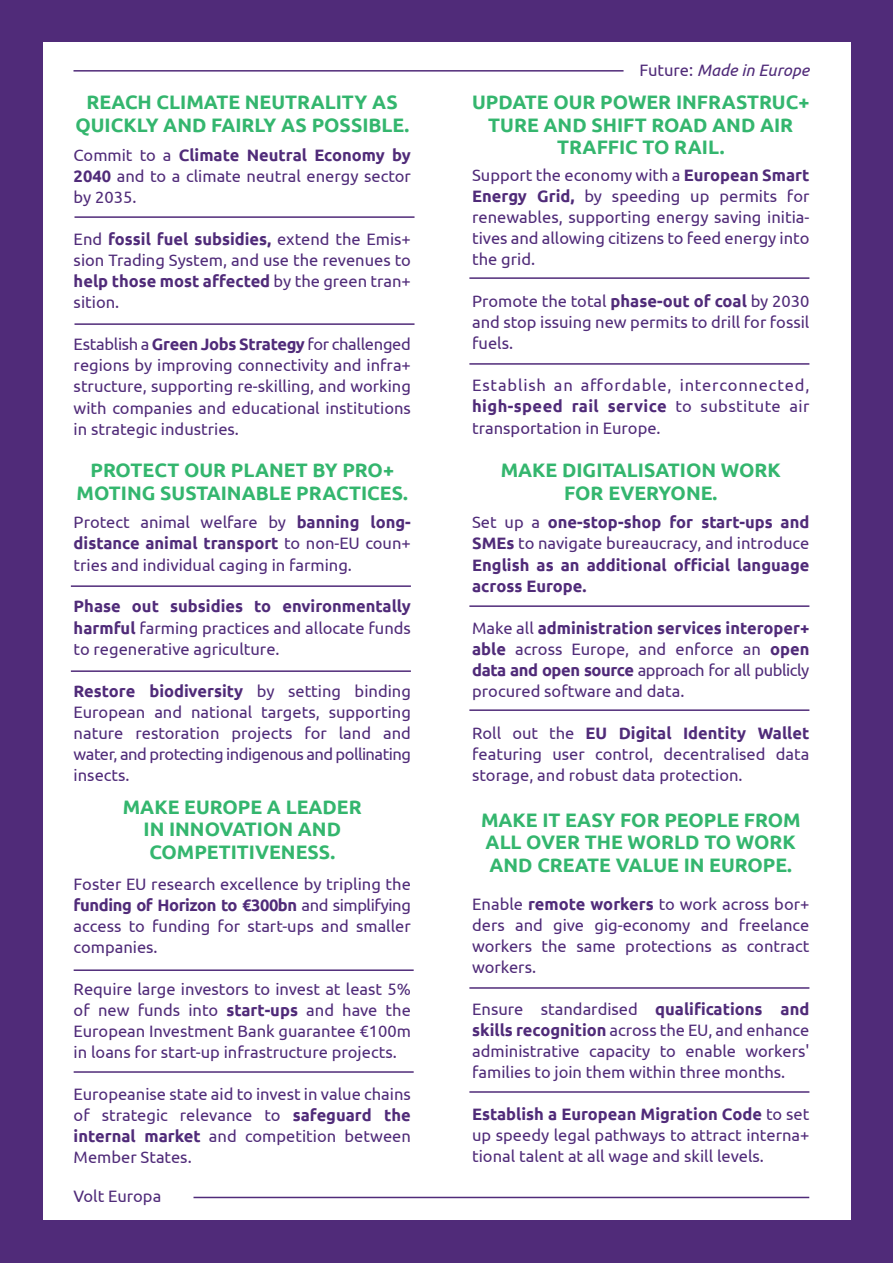
<style>
.page{position:relative;width:893px;height:1263px;background:#502b79}
.page>*{position:absolute;margin:0;border:0;box-sizing:border-box;transform-origin:0 0}
.t1{font:700 19.5px/22.5px "Ubuntu";color:#34b66e;text-align:center}
.t2{font:16.5px/21px "Ubuntu";color:#502b79;text-align:justify}
.t3{font:700 16.5px/21px "Ubuntu";color:#502b79;text-align:justify}
.t4{font:italic 16.5px "Ubuntu";color:#502b79}
.s1{font-weight:700}
.s2{font-style:normal}
.s3{font-weight:400}
</style>
<div class="page">
<div style="left:43px;top:43px;width:807px;height:1177px;background:#fff"></div>
<hr style="left:75px;top:216px;width:340px;height:2px;background:#502b79">
<hr style="left:75px;top:323px;width:340px;height:2px;background:#502b79">
<hr style="left:469px;top:277px;width:340px;height:2px;background:#502b79">
<hr style="left:469px;top:363px;width:340px;height:2px;background:#502b79">
<hr style="left:469px;top:605px;width:340px;height:2px;background:#502b79">
<hr style="left:469px;top:709px;width:340px;height:2px;background:#502b79">
<hr style="left:469px;top:987px;width:340px;height:2px;background:#502b79">
<hr style="left:469px;top:1091px;width:340px;height:2px;background:#502b79">
<hr style="left:74px;top:969px;width:340px;height:2px;background:#502b79">
<hr style="left:74px;top:1071px;width:340px;height:2px;background:#502b79">
<hr style="left:71px;top:585px;width:340px;height:2px;background:#502b79">
<hr style="left:71px;top:670px;width:340px;height:2px;background:#502b79">
<hr style="left:193px;top:1197px;width:616px;height:1px;background:#502b79">
<hr style="left:74px;top:70px;width:549px;height:2px;background:#502b79">
<p class="t1" style="left:75px;top:91px;width:335px">REACH CLIMATE NEUTRALITY AS<br>QUICKLY AND FAIRLY AS POSSIBLE.</p>
<p class="t2" style="left:74px;top:145px;width:339px">Commit to a <span class="s1">Climate Neutral Economy by 2040</span> and to a climate neutral energy sector by 2035.</p>
<p class="t2" style="left:74px;top:229px;width:339px">End <span class="s1">fossil fuel subsidies,</span> extend the Emis+ sion Trading System, and use the revenues to <span class="s1">help those most affected</span> by the green tran+ sition.</p>
<p class="t2" style="left:74px;top:334px;width:339px">Establish a <span class="s1">Green Jobs Strategy</span> for challenged regions by improving connectivity and infra+ structure, supporting re-skilling, and working with companies and educational institutions in strategic industries.</p>
<p class="t1" style="left:77px;top:459px;width:333px">PROTECT OUR PLANET BY PRO+<br>MOTING SUSTAINABLE PRACTICES.</p>
<p class="t2" style="left:74px;top:512px;width:339px">Protect animal welfare by <span class="s1">banning long&shy;distance animal transport</span> to non-EU coun+ tries and individual caging in farming.</p>
<p class="t2" style="left:74px;top:596px;width:339px"><span class="s1">Phase out subsidies to environmentally harmful</span> farming practices and allocate funds to regenerative agriculture.</p>
<p class="t2" style="left:74px;top:680px;width:339px"><span class="s1">Restore biodiversity</span> by setting binding European and national targets, supporting nature restoration projects for land and water, and protecting indigenous and pollinating insects.</p>
<p class="t1" style="left:123px;top:795px;width:240px">MAKE EUROPE A LEADER<br>IN INNOVATION AND<br>COMPETITIVENESS.</p>
<p class="t2" style="left:74px;top:873px;width:339px">Foster EU research excellence by tripling the <span class="s1">funding of Horizon to €300bn</span> and simplifying access to funding for start-ups and smaller companies.</p>
<p class="t2" style="left:74px;top:978px;width:339px">Require large investors to invest at least 5% of new funds into <span class="s1">start-ups</span> and have the European Investment Bank guarantee €100m in loans for start-up infrastructure projects.</p>
<p class="t2" style="left:74px;top:1083px;width:339px">Europeanise state aid to invest in value chains of strategic relevance to <span class="s1">safeguard the internal market</span> and competition between Member States.</p>
<p class="t2" style="left:74px;top:1185px;width:89px">Volt Europa</p>
<p class="t4" style="left:640px;top:60px;width:171px"><span class="s2">Future:</span> Made in Europe</p>
<p class="t1" style="left:472px;top:91px;width:339px">UPDATE OUR POWER INFRASTRUC+<br>TURE AND SHIFT ROAD AND AIR<br>TRAFFIC TO RAIL.</p>
<p class="t2" style="left:472px;top:165px;width:339px">Support the economy with a <span class="s1">European Smart Energy Grid,</span> by speeding up permits for renewables, supporting energy saving initia&shy;tives and allowing citizens to feed energy into the grid.</p>
<p class="t2" style="left:472px;top:291px;width:339px">Promote the total <span class="s1">phase-out of coal</span> by 2030 and stop issuing new permits to drill for fossil fuels.</p>
<p class="t2" style="left:472px;top:375px;width:339px">Establish an affordable, interconnected, <span class="s1">high-speed rail service</span> to substitute air transportation in Europe.</p>
<p class="t1" style="left:501px;top:459px;width:282px">MAKE DIGITALISATION WORK<br>FOR EVERYONE.</p>
<p class="t3" style="left:472px;top:512px;width:339px"><span class="s3">Set up a</span> one-stop-shop for start-ups and SMEs <span class="s3">to navigate bureaucracy, and introduce </span>English as an additional official language across Europe.</p>
<p class="t2" style="left:472px;top:617px;width:339px">Make all <span class="s1">administration services interoper+ able</span> across Europe, and enforce an <span class="s1">open data and open source</span> approach for all publicly procured software and data.</p>
<p class="t2" style="left:472px;top:722px;width:339px">Roll out the <span class="s1">EU Digital Identity Wallet </span>featuring user control, decentralised data storage, and robust data protection.</p>
<p class="t1" style="left:481px;top:808px;width:321px;text-align:left">MAKE IT EASY FOR PEOPLE FROM<br>ALL OVER THE WORLD TO WORK<br>AND CREATE VALUE IN EUROPE.</p>
<p class="t2" style="left:472px;top:893px;width:339px">Enable <span class="s1">remote workers</span> to work across bor+ ders and give gig-economy and freelance workers the same protections as contract workers.</p>
<p class="t2" style="left:472px;top:998px;width:339px">Ensure standardised <span class="s1">qualifications and skills recognition</span> across the EU, and enhance administrative capacity to enable workers' families to join them within three months.</p>
<p class="t2" style="left:472px;top:1103px;width:339px"><span class="s1">Establish a European Migration Code</span> to set up speedy legal pathways to attract interna+ tional talent at all wage and skill levels.</p>
</div>
